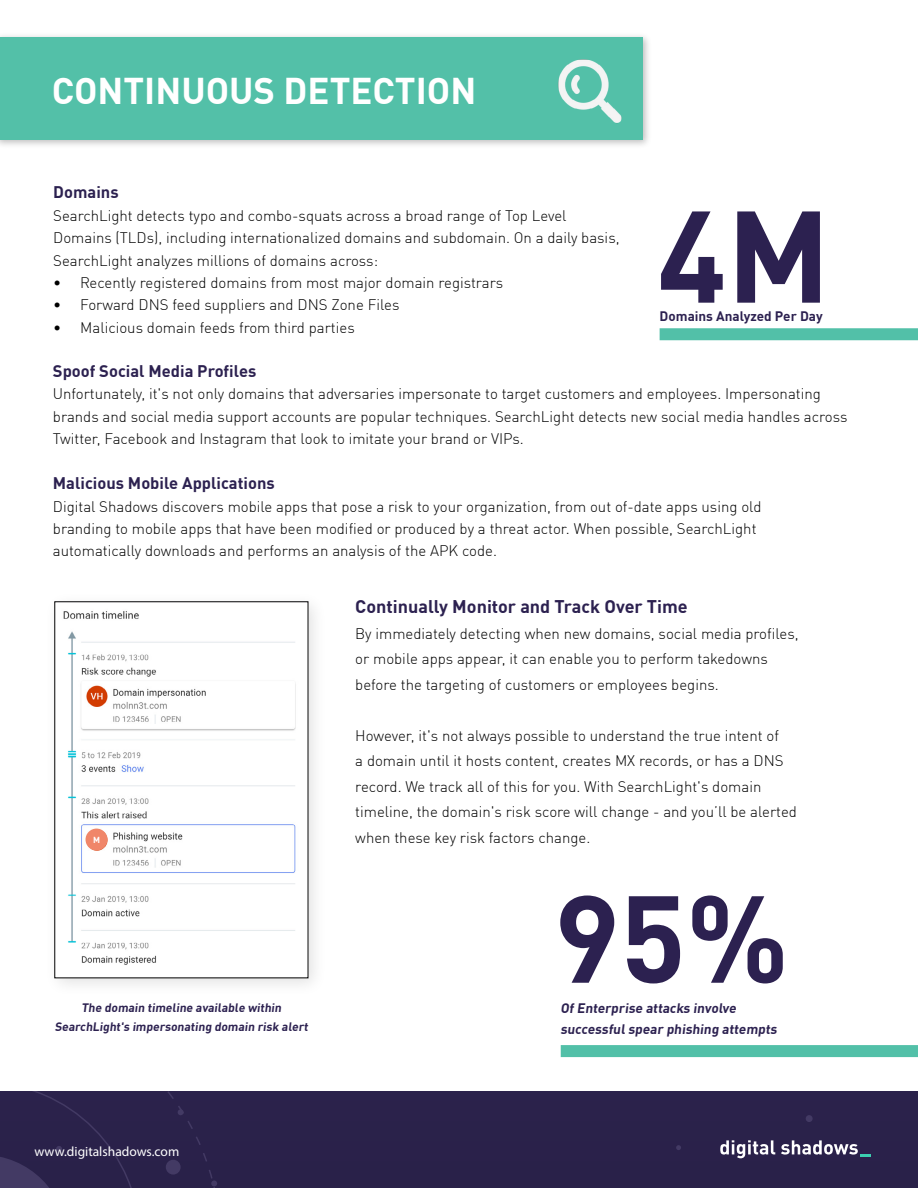
<style>
.page{position:relative;width:918px;height:1188px;background:#fff}
.page>*{position:absolute;margin:0;border:0;box-sizing:border-box;transform-origin:0 0}
.t1{font:700 128.1px "DIN Offc";color:#2c2150}
.t2{font:700 121.5px "DIN Offc";color:#2c2150}
.t3{font:700 36.45px "DIN Offc";color:#fff}
.t4{font:700 18px "DIN Offc";color:#2c2150}
.t5{font:700 16.5px "DIN Offc";color:#2c2150}
.t6{font:300 15px/25.5px "DIN Offc";color:#000}
.t7{font:700 13.5px/21px "DIN Offc";color:#2c2150}
.t8{font:13.5px "Myriad Pro";color:#fff}
.t9{font:700 12px/19.5px "DIN Offc";color:#2c2150;text-align:center}
.t10{font:700 8.55px "DIN Offc";color:#fff}
</style>
<div class="page">
<div style="left:0;top:32px;width:652px;height:117px;background:#000;opacity:.26"></div>
<div style="left:0;top:37px;width:642px;height:103px;background:#53c0a8"></div>
<div style="left:0;top:1092px;width:918px;height:96px;background:#2a224a"></div>
<svg style="left:0;top:1092px;width:217px;height:96px"></svg>
<div style="left:806px;top:1115px;width:7px;height:7px;background:#433a64;border-radius:50%"></div>
<svg style="left:676px;top:1145px;width:5px;height:5px"></svg>
<svg style="left:720px;top:1140px;width:55px;height:18px"></svg>
<svg style="left:781px;top:1140px;width:90px;height:17px"></svg>
<img style="left:558px;top:59px;width:64px;height:64px">
<div style="left:43px;top:591px;width:284px;height:406px;background:#000;opacity:.12"></div>
<img style="left:57px;top:604px;width:249px;height:372px">
<div style="left:660px;top:328px;width:258px;height:12px;background:#52c0a8"></div>
<div style="left:561px;top:1045px;width:357px;height:12px;background:#52c0a8"></div>
<div style="left:86px;top:829px;width:21px;height:22px;background:#f08669;border-radius:50%"></div>
<h3 class="t3" style="left:52px;top:67px;width:426px">CONTINUOUS DETECTION</h3>
<p class="t5" style="left:53px;top:182px;width:67px">Domains</p>
<p class="t6" style="left:53px;top:204px;width:568px;line-height:22.4px">SearchLight detects typo and combo-squats across a broad range of Top Level<br>Domains (TLDs), including internationalized domains and subdomain. On a daily basis,<br>SearchLight analyzes millions of domains across:</p>
<p class="t6" style="left:53px;top:270px;width:451px">• Recently registered domains from most major domain registrars</p>
<p class="t6" style="left:53px;top:292px;width:348px">• Forward DNS feed suppliers and DNS Zone Files</p>
<p class="t6" style="left:53px;top:314px;width:303px">• Malicious domain feeds from third parties</p>
<h1 class="t1" style="left:657px;top:173px;width:175px">4M</h1>
<p class="t7" style="left:660px;top:305px;width:165px">Domains Analyzed Per Day</p>
<p class="t5" style="left:53px;top:360px;width:205px">Spoof Social Media Profiles</p>
<p class="t6" style="left:53px;top:382px;width:796px;line-height:22.4px">Unfortunately, it's not only domains that adversaries impersonate to target customers and employees. Impersonating brands and social media support accounts are popular techniques. SearchLight detects new social media handles across<br>Twitter, Facebook and Instagram that look to imitate your brand or VIPs.</p>
<p class="t5" style="left:53px;top:473px;width:223px">Malicious Mobile Applications</p>
<p class="t6" style="left:53px;top:495px;width:710px;line-height:22.4px">Digital Shadows discovers mobile apps that pose a risk to your organization, from out of-date apps using old branding to mobile apps that have been modified or produced by a threat actor. When possible, SearchLight automatically downloads and performs an analysis of the APK code.</p>
<p class="t10" style="left:93px;top:834px;width:8px">M</p>
<p class="t9" style="left:55px;top:997px;width:257px">The domain timeline available within<br>SearchLight's impersonating domain risk alert</p>
<p class="t8" style="left:35px;top:1143px;width:146px">www.digitalshadows.com</p>
<p class="t4" style="left:355px;top:595px;width:334px">Continually Monitor and Track Over Time</p>
<p class="t6" style="left:355px;top:621px;width:445px">By immediately detecting when new domains, social media profiles, or mobile apps appear, it can enable you to perform takedowns before the targeting of customers or employees begins.</p>
<p class="t6" style="left:355px;top:723px;width:443px">However, it's not always possible to understand the true intent of<br>a domain until it hosts content, creates MX records, or has a DNS record. We track all of this for you. With SearchLight's domain timeline, the domain's risk score will change - and you’ll be alerted when these key risk factors change.</p>
<h2 class="t2" style="left:554px;top:859px;width:236px">95%</h2>
<p class="t7" style="left:560px;top:997px;width:220px">Of Enterprise attacks involve successful spear phishing attempts</p>
</div>
